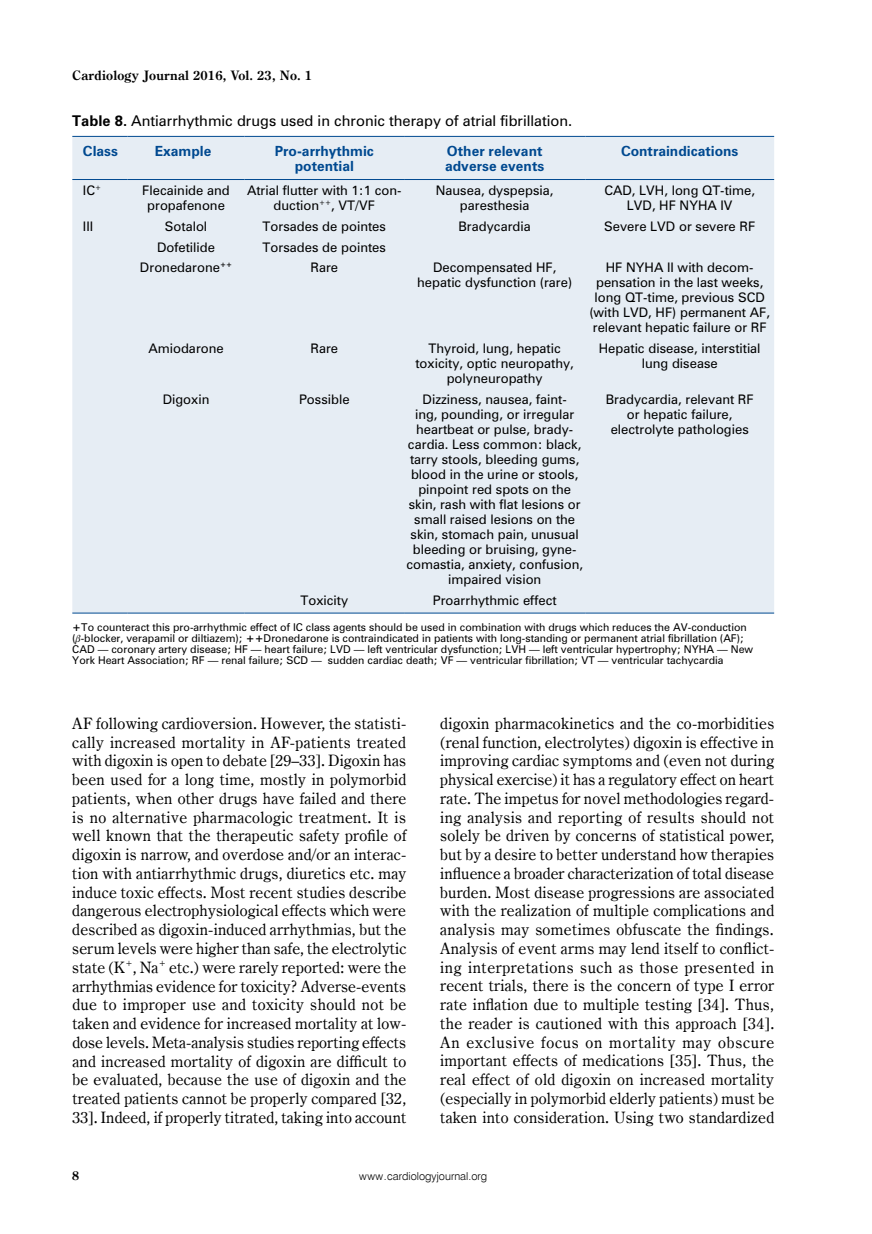
<style>
.page{position:relative;width:872px;height:1234px;background:#fff}
.page>*{position:absolute;margin:0;border:0;box-sizing:border-box;transform-origin:0 0}
.t1{font:15.75px/18.8px "Century Oldst EU";letter-spacing:.005em;color:#000;text-align:justify}
.t2{font:13.5px "Zurich PL";color:#000}
.t3{font:700 13.05px "Century Oldst EU";letter-spacing:.015em;color:#000}
.t4{font:700 12.75px/15px "Zurich PL";color:#004990;text-align:center}
.t5{font:700 12.75px "Century Oldst EU";color:#000}
.t6{font:12px/15px "Zurich PL";color:#000;text-align:center}
.t7{font:10.95px "Swis 721 Lt EU";color:#000}
.t8{font:9.75px/10.9px "Zurich PL";color:#000}
.t9{font:8.7px "Century Oldst EU";color:#000}
.s1{font-weight:700}
</style>
<div class="page">
<div style="left:72px;top:137px;width:702px;height:475px;background:#e6edf4"></div>
<hr style="left:72px;top:612px;width:56px;height:1px;background:#004990">
<hr style="left:128px;top:612px;width:116px;height:1px;background:#004990">
<hr style="left:244px;top:612px;width:160px;height:1px;background:#004990">
<hr style="left:404px;top:612px;width:181px;height:1px;background:#004990">
<hr style="left:585px;top:612px;width:189px;height:1px;background:#004990">
<hr style="left:72px;top:136px;width:56px;height:1px;background:#004990">
<hr style="left:128px;top:136px;width:116px;height:1px;background:#004990">
<hr style="left:244px;top:136px;width:160px;height:1px;background:#004990">
<hr style="left:404px;top:136px;width:181px;height:1px;background:#004990">
<hr style="left:585px;top:136px;width:189px;height:1px;background:#004990">
<hr style="left:72px;top:179px;width:56px;height:1px;background:#004990">
<hr style="left:128px;top:179px;width:116px;height:1px;background:#004990">
<hr style="left:244px;top:179px;width:160px;height:1px;background:#004990">
<hr style="left:404px;top:179px;width:181px;height:1px;background:#004990">
<hr style="left:585px;top:179px;width:189px;height:1px;background:#004990">
<p class="t3" style="left:72px;top:67px;width:241px">Cardiology Journal 2016, Vol. 23, No. 1</p>
<p class="t2" style="left:72px;top:111px;width:501px"><span class="s1">Table 8.</span> Antiarrhythmic drugs used in chronic therapy of atrial fibrillation.</p>
<p class="t4" style="left:83px;top:143px;width:37px">Class</p>
<p class="t4" style="left:155px;top:143px;width:58px">Example</p>
<p class="t4" style="left:275px;top:143px;width:101px">Pro-arrhythmic potential</p>
<p class="t4" style="left:445px;top:143px;width:101px;text-align:left">Other relevant adverse events</p>
<p class="t4" style="left:621px;top:143px;width:119px">Contraindications</p>
<p class="t6" style="left:83px;top:183px;width:20px">IC<sup>+</sup></p>
<p class="t6" style="left:142px;top:183px;width:89px">Flecainide and propafenone</p>
<p class="t6" style="left:247px;top:183px;width:156px">Atrial flutter with 1:1 con&shy;duction<sup>++</sup>, VT/VF</p>
<p class="t6" style="left:436px;top:183px;width:119px">Nausea, dyspepsia, paresthesia</p>
<p class="t6" style="left:604px;top:183px;width:152px">CAD, LVH, long QT-time,<br>LVD, HF NYHA IV</p>
<p class="t6" style="left:83px;top:218px;width:12px">III</p>
<p class="t6" style="left:165px;top:218px;width:44px">Sotalol</p>
<p class="t6" style="left:263px;top:218px;width:125px">Torsades de pointes</p>
<p class="t6" style="left:458px;top:218px;width:74px">Bradycardia</p>
<p class="t6" style="left:604px;top:218px;width:153px">Severe LVD or severe RF</p>
<p class="t6" style="left:157px;top:239px;width:60px">Dofetilide</p>
<p class="t6" style="left:263px;top:239px;width:125px">Torsades de pointes</p>
<p class="t6" style="left:140px;top:260px;width:94px">Dronedarone<sup>++</sup></p>
<p class="t6" style="left:310px;top:260px;width:29px">Rare</p>
<p class="t6" style="left:417px;top:260px;width:157px">Decompensated HF, hepatic dysfunction (rare)</p>
<p class="t6" style="left:589px;top:260px;width:182px">HF NYHA II with decom&shy;pensation in the last weeks, long QT-time, previous SCD (with LVD, HF) permanent AF, relevant hepatic failure or RF</p>
<p class="t6" style="left:148px;top:340px;width:77px">Amiodarone</p>
<p class="t6" style="left:310px;top:340px;width:29px">Rare</p>
<p class="t6" style="left:415px;top:340px;width:160px">Thyroid, lung, hepatic toxicity, optic neuropathy, polyneuropathy</p>
<p class="t6" style="left:599px;top:340px;width:163px">Hepatic disease, interstitial lung disease</p>
<p class="t6" style="left:163px;top:391px;width:48px">Digoxin</p>
<p class="t6" style="left:299px;top:391px;width:52px">Possible</p>
<p class="t6" style="left:406px;top:391px;width:178px">Dizziness, nausea, faint-<br>ing, pounding, or irregular heartbeat or pulse, brady&shy;cardia. Less common: black, tarry stools, bleeding gums, blood in the urine or stools, pinpoint red spots on the skin, rash with flat lesions or small raised lesions on the skin, stomach pain, unusual bleeding or bruising, gyne&shy;comastia, anxiety, confusion, impaired vision</p>
<p class="t6" style="left:606px;top:391px;width:149px">Bradycardia, relevant RF or hepatic failure, electrolyte pathologies</p>
<p class="t6" style="left:300px;top:592px;width:49px">Toxicity</p>
<p class="t6" style="left:433px;top:592px;width:125px">Proarrhythmic effect</p>
<p class="t8" style="left:72px;top:621px;width:682px"><span class="s1">+</span>To counteract this pro-arrhythmic effect of IC class agents should be used in combination with drugs which reduces the AV-conduction<br>( -blocker, verapamil or diltiazem); <span class="s1">++</span>Dronedarone is contraindicated in patients with long-standing or permanent atrial fibrillation (AF); CAD — coronary artery disease; HF — heart failure; LVD — left ventricular dysfunction; LVH — left ventricular hypertrophy; NYHA — New York Heart Association; RF — renal failure; SCD — sudden cardiac death; VF — ventricular fibrillation; VT — ventricular tachycardia</p>
<p class="t1" style="left:72px;top:714px;width:335px">AF following cardioversion. However, the statisti&shy;cally increased mortality in AF-patients treated with digoxin is open to debate [29–33]. Digoxin has been used for a long time, mostly in polymorbid patients, when other drugs have failed and there is no alternative pharmacologic treatment. It is well known that the therapeutic safety profile of digoxin is narrow, and overdose and/or an interac&shy;tion with antiarrhythmic drugs, diuretics etc. may induce toxic effects. Most recent studies describe dangerous electrophysiological effects which were described as digoxin-induced arrhythmias, but the serum levels were higher than safe, the electrolytic state (K<sup>+</sup>, Na</p>
<p class="t9" style="left:159px;top:957px;width:9px">+</p>
<p class="t1" style="left:72px;top:957px;width:335px;text-indent:97px">etc.) were rarely reported: were the arrhythmias evidence for toxicity? Adverse-events due to improper use and toxicity should not be taken and evidence for increased mortality at low&shy;dose levels. Meta-analysis studies reporting effects and increased mortality of digoxin are difficult to be evaluated, because the use of digoxin and the treated patients cannot be properly compared [32, 33]. Indeed, if properly titrated, taking into account</p>
<p class="t1" style="left:440px;top:714px;width:335px">digoxin pharmacokinetics and the co-morbidities (renal function, electrolytes) digoxin is effective in improving cardiac symptoms and (even not during physical exercise) it has a regulatory effect on heart rate. The impetus for novel methodologies regard&shy;ing analysis and reporting of results should not solely be driven by concerns of statistical power, but by a desire to better understand how therapies influence a broader characterization of total disease burden. Most disease progressions are associated with the realization of multiple complications and analysis may sometimes obfuscate the findings.<br>Analysis of event arms may lend itself to conflict&shy;ing interpretations such as those presented in recent trials, there is the concern of type I error rate inflation due to multiple testing [34]. Thus, the reader is cautioned with this approach [34].<br>An exclusive focus on mortality may obscure important effects of medications [35]. Thus, the real effect of old digoxin on increased mortality (especially in polymorbid elderly patients) must be taken into consideration. Using two standardized</p>
<p class="t5" style="left:72px;top:1167px;width:9px">8</p>
<p class="t7" style="left:359px;top:1169px;width:129px">www.cardiologyjournal.org</p>
</div>
